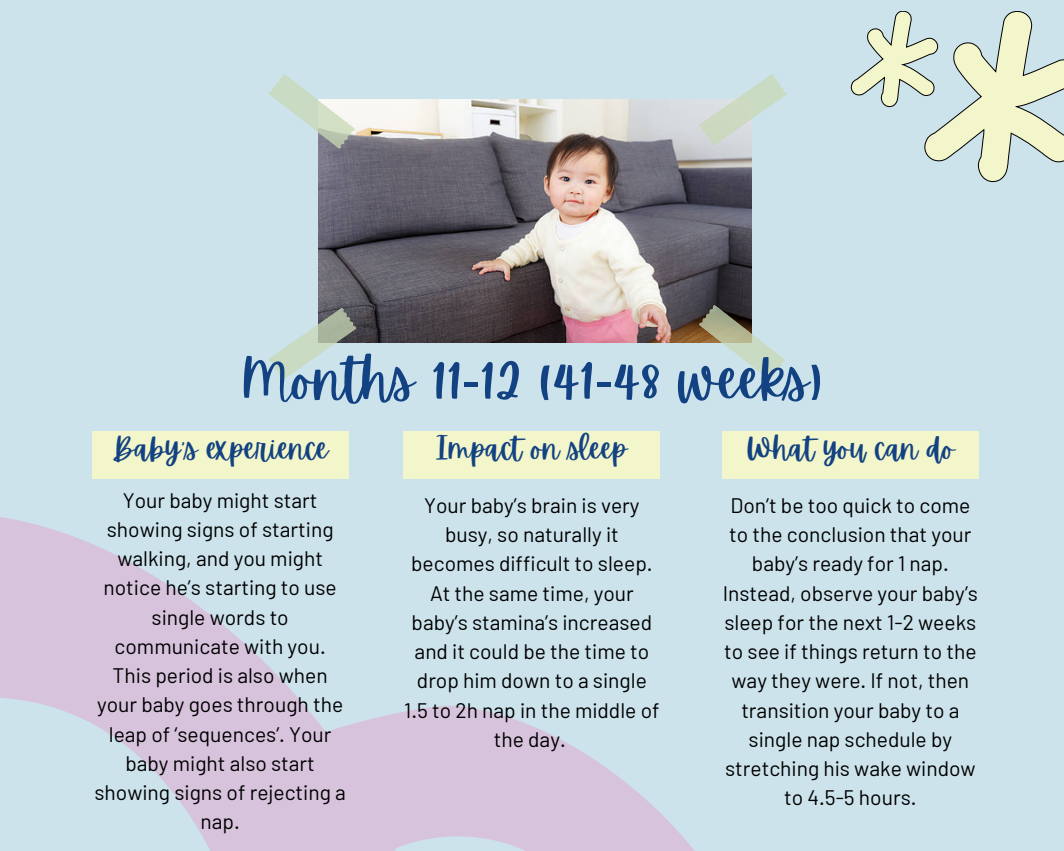
<style>
.page{position:relative;width:1064px;height:851px;background:#fff}
.page>*{position:absolute;margin:0;border:0;box-sizing:border-box;transform-origin:0 0}
.t1{font:55.8px "Apricots";color:#134282}
.t2{font:30px "Apricots";color:#134282}
.t3{font:21px/29.2px "Barlow";color:#000;text-align:center}
.s1{font-family:"Noto Sans"}
</style>
<div class="page">
<div style="left:0;top:0;width:1063px;height:850px;background:#cce3ec"></div>
<img style="left:318px;top:99px;width:433px;height:243px">
<svg style="left:698px;top:74px;width:89px;height:72px"></svg>
<svg style="left:269px;top:74px;width:86px;height:75px"></svg>
<svg style="left:698px;top:304px;width:87px;height:76px"></svg>
<svg style="left:269px;top:307px;width:88px;height:67px"></svg>
<svg style="left:0;top:374px;width:349px;height:476px"></svg>
<svg style="left:311px;top:602px;width:383px;height:248px"></svg>
<svg style="left:850px;top:11px;width:213px;height:172px"></svg>
<div style="left:92px;top:431px;width:256px;height:47px;background:#f3f5ca"></div>
<div style="left:403px;top:431px;width:257px;height:47px;background:#f3f5ca"></div>
<div style="left:721px;top:431px;width:257px;height:47px;background:#f3f5ca"></div>
<p class="t1" style="left:241px;top:347px;width:583px">Months 11<span class="s1">-</span>12 (41<span class="s1">-</span>48 weeks)</p>
<p class="t2" style="left:112px;top:431px;width:218px">Baby’s experience</p>
<p class="t2" style="left:436px;top:431px;width:192px">Impact on sleep</p>
<p class="t2" style="left:745px;top:431px;width:210px">What you can do</p>
<p class="t3" style="left:103px;top:484px;width:235px">Your baby might start showing signs of starting walking, and you might notice he’s starting to use single words to communicate with you.</p>
<h2 class="t3" style="left:94px;top:660px;width:253px">This period is also when your baby goes through the leap of ‘sequences’. Your baby might also start showing signs of rejecting a nap.</h2>
<p class="t3" style="left:411px;top:489px;width:243px">Your baby’s brain is very busy, so naturally it becomes difficult to sleep.</p>
<p class="t3" style="left:404px;top:577px;width:257px">At the same time, your baby’s stamina’s increased and it could be the time to drop him down to a single<br>1.5 to 2h nap in the middle of the day.</p>
<h1 class="t3" style="left:722px;top:489px;width:257px">Don’t be too quick to come to the conclusion that your baby’s ready for 1 nap.<br>Instead, observe your baby’s sleep for the next 1-2 weeks to see if things return to the way they were. If not, then transition your baby to a single nap schedule by stretching his wake window to 4.5-5 hours.</h1>
</div>
